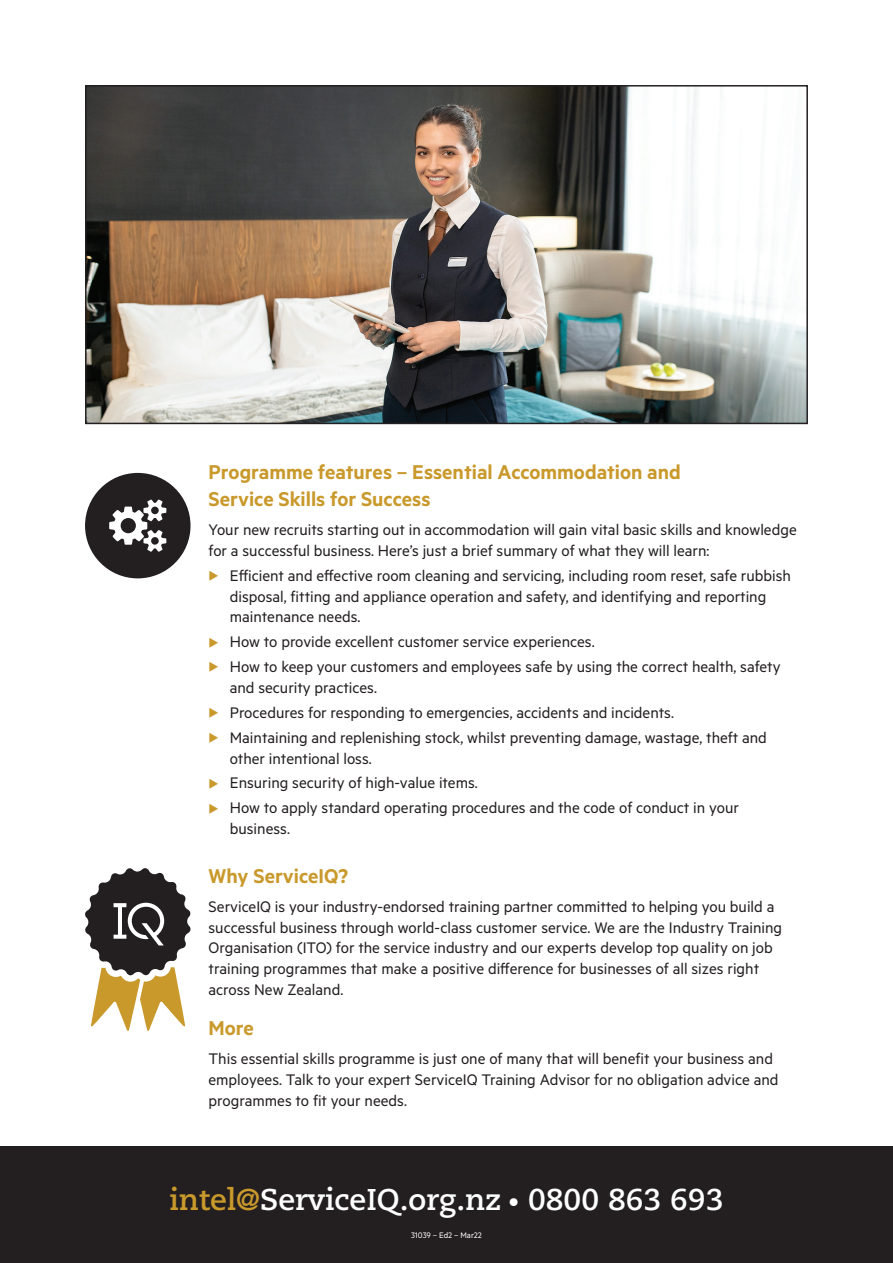
<style>
.page{position:relative;width:893px;height:1263px;background:#fff}
.page>*{position:absolute;margin:0;border:0;box-sizing:border-box;transform-origin:0 0}
.t1{font:700 30px "Caecilia LT Std";color:#fff}
.t2{font:600 22.5px/27px "Metric";color:#c9992b}
.t3{font:17.25px/20.7px "Metric";color:#231f20}
.t4{font:9px "Metric";color:#fff}
.s1{color:#c9992b}
.s2{font-size:22.5px}
</style>
<div class="page">
<div style="left:0;top:1146px;width:893px;height:117px;background:#231f20"></div>
<div style="left:85px;top:473px;width:106px;height:105px;background:#231f20;border-radius:50%"></div>
<svg style="left:109px;top:499px;width:57px;height:53px"></svg>
<svg style="left:85px;top:868px;width:106px;height:163px"></svg>
<img style="left:87px;top:87px;width:719px;height:335px">
<h2 class="t2" style="left:209px;top:458px;width:474px">Programme features – Essential Accommodation and<br>Service Skills for Success</h2>
<p class="t3" style="left:209px;top:519px;width:590px">Your new recruits starting out in accommodation will gain vital basic skills and knowledge for a successful business. Here’s just a brief summary of what they will learn:</p>
<p class="t3" style="left:230px;top:565px;width:563px;text-indent:-21px"><span class="s1">◆</span> Efficient and effective room cleaning and servicing, including room reset, safe rubbish disposal, fitting and appliance operation and safety, and identifying and reporting maintenance needs.</p>
<p class="t3" style="left:209px;top:631px;width:388px"><span class="s1">◆</span> How to provide excellent customer service experiences.</p>
<p class="t3" style="left:230px;top:656px;width:552px;text-indent:-21px"><span class="s1">◆</span> How to keep your customers and employees safe by using the correct health, safety and security practices.</p>
<p class="t3" style="left:209px;top:701px;width:467px"><span class="s1">◆</span> Procedures for responding to emergencies, accidents and incidents.</p>
<p class="t3" style="left:230px;top:726px;width:539px;text-indent:-21px"><span class="s1">◆</span> Maintaining and replenishing stock, whilst preventing damage, wastage, theft and other intentional loss.</p>
<p class="t3" style="left:209px;top:772px;width:271px"><span class="s1">◆</span> Ensuring security of high-value items.</p>
<p class="t3" style="left:230px;top:797px;width:511px;text-indent:-21px"><span class="s1">◆</span> How to apply standard operating procedures and the code of conduct in your business.</p>
<h2 class="t2" style="left:209px;top:862px;width:141px">Why ServiceIQ?</h2>
<p class="t3" style="left:209px;top:896px;width:575px">ServiceIQ is your industry-endorsed training partner committed to helping you build a successful business through world-class customer service. We are the Industry Training Organisation (ITO) for the service industry and our experts develop top quality on job training programmes that make a positive difference for businesses of all sizes right across New Zealand.</p>
<h2 class="t2" style="left:209px;top:1014px;width:47px">More</h2>
<p class="t3" style="left:209px;top:1048px;width:571px">This essential skills programme is just one of many that will benefit your business and employees. Talk to your expert ServiceIQ Training Advisor for no obligation advice and programmes to fit your needs.</p>
<h1 class="t1" style="left:169px;top:1182px;width:555px"><span class="s1">intel@</span>ServiceIQ.org.nz <span class="s2">•</span> 0800 863 693</h1>
<p class="t4" style="left:411px;top:1230px;width:72px">31039 – Ed2 – Mar22</p>
</div>
